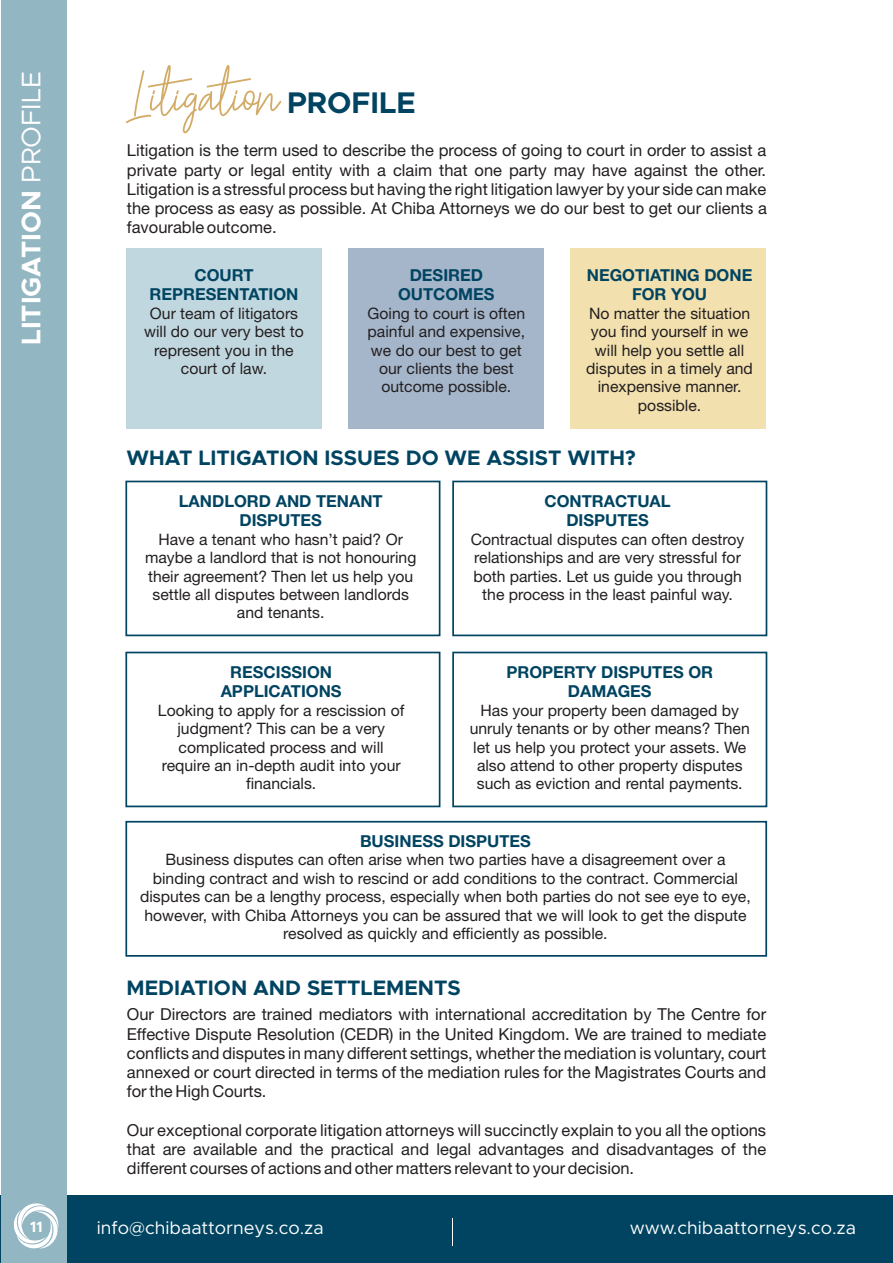
<style>
.page{position:relative;width:893px;height:1263px;background:#fff}
.page>*{position:absolute;margin:0;border:0;box-sizing:border-box;transform-origin:0 0}
.t1{font:60px "Hesterica";color:#d2ac67}
.t2{font:700 27px "Metropolis";color:#fff}
.t3{font:700 21px "Metropolis";color:#004461}
.t4{font:18px "Metropolis";color:#fff}
.t5{font:16.5px/19.2px "Helvetica Neue LT Std";color:#231f20;text-align:justify}
.t6{font:700 16.5px/19.6px "Helvetica Neue LT Std";color:#004461;text-align:center}
.t7{font:15.75px/18.3px "Helvetica Neue LT Std";color:#231f20;text-align:center}
.t8{font:700 15px "Metropolis";color:#fff}
.s1{font-weight:400}
</style>
<div class="page">
<div style="left:1px;top:1195px;width:892px;height:68px;background:#004461"></div>
<div style="left:1px;top:0;width:66px;height:1263px;background:#93b6c3"></div>
<svg style="left:14px;top:1203px;width:44px;height:45px"></svg>
<div style="left:126px;top:248px;width:196px;height:180px;background:#c1d7df"></div>
<div style="left:348px;top:248px;width:196px;height:180px;background:#a5b6ca"></div>
<div style="left:570px;top:248px;width:196px;height:180px;background:#f2e0ae"></div>
<div style="left:125px;top:481px;width:315px;height:155px;border:2px solid #004461"></div>
<div style="left:452px;top:481px;width:315px;height:155px;border:2px solid #004461"></div>
<div style="left:125px;top:652px;width:315px;height:155px;border:2px solid #004461"></div>
<div style="left:452px;top:652px;width:315px;height:155px;border:2px solid #004461"></div>
<div style="left:125px;top:821px;width:642px;height:136px;border:2px solid #004461"></div>
<svg style="left:452px;top:1218px;width:1px;height:28px"></svg>
<h2 class="t2" style="left:19px;top:345px;width:275px;rotate:-90deg">LITIGATION <span class="s1">PROFILE</span></h2>
<h1 class="t1" style="left:129px;top:55px;width:288px">Litigation <sub>PROFILE</sub></h1>
<p class="t5" style="left:127px;top:143px;width:641px">Litigation is the term used to describe the process of going to court in order to assist a private party or legal entity with a claim that one party may have against the other.<br>Litigation is a stressful process but having the right litigation lawyer by your side can make the process as easy as possible. At Chiba Attorneys we do our best to get our clients a favourable outcome.</p>
<p class="t6" style="left:150px;top:267px;width:150px">COURT<br>REPRESENTATION</p>
<p class="t7" style="left:144px;top:306px;width:161px">Our team of litigators will do our very best to represent you in the court of law.</p>
<p class="t6" style="left:587px;top:267px;width:167px">NEGOTIATING DONE<br>FOR YOU</p>
<p class="t7" style="left:586px;top:306px;width:168px">No matter the situation you find yourself in we will help you settle all disputes in a timely and inexpensive manner. possible.</p>
<h3 class="t3" style="left:126px;top:448px;width:511px">WHAT LITIGATION ISSUES DO WE ASSIST WITH?</h3>
<p class="t6" style="left:179px;top:493px;width:205px">LANDLORD AND TENANT<br>DISPUTES</p>
<p class="t7" style="left:145px;top:532px;width:273px">Have a tenant who hasn’t paid? Or maybe a landlord that is not honouring their agreement? Then let us help you settle all disputes between landlords and tenants.</p>
<p class="t6" style="left:398px;top:267px;width:98px">DESIRED<br>OUTCOMES</p>
<p class="t7" style="left:368px;top:306px;width:159px">Going to court is often painful and expensive, we do our best to get our clients the best outcome possible.</p>
<p class="t6" style="left:544px;top:493px;width:128px">CONTRACTUAL<br>DISPUTES</p>
<p class="t7" style="left:471px;top:532px;width:275px">Contractual disputes can often destroy relationships and are very stressful for both parties. Let us guide you through the process in the least painful way.</p>
<p class="t6" style="left:221px;top:664px;width:122px">RESCISSION<br>APPLICATIONS</p>
<p class="t7" style="left:158px;top:703px;width:248px">Looking to apply for a rescission of judgment? This can be a very complicated process and will require an in-depth audit into your financials.</p>
<p class="t6" style="left:506px;top:664px;width:208px">PROPERTY DISPUTES OR<br>DAMAGES</p>
<p class="t7" style="left:470px;top:703px;width:282px">Has your property been damaged by unruly tenants or by other means? Then let us help you protect your assets. We also attend to other property disputes such as eviction and rental payments.</p>
<p class="t6" style="left:360px;top:833px;width:172px">BUSINESS DISPUTES</p>
<p class="t7" style="left:140px;top:853px;width:612px">Business disputes can often arise when two parties have a disagreement over a binding contract and wish to rescind or add conditions to the contract. Commercial disputes can be a lengthy process, especially when both parties do not see eye to eye, however, with Chiba Attorneys you can be assured that we will look to get the dispute resolved as quickly and efficiently as possible.</p>
<h3 class="t3" style="left:126px;top:979px;width:336px">MEDIATION AND SETTLEMENTS</h3>
<p class="t5" style="left:127px;top:1007px;width:641px">Our Directors are trained mediators with international accreditation by The Centre for Effective Dispute Resolution (CEDR) in the United Kingdom. We are trained to mediate conflicts and disputes in many different settings, whether the mediation is voluntary, court annexed or court directed in terms of the mediation rules for the Magistrates Courts and for the High Courts.</p>
<p class="t5" style="left:127px;top:1123px;width:641px">Our exceptional corporate litigation attorneys will succinctly explain to you all the options that are available and the practical and legal advantages and disadvantages of the different courses of actions and other matters relevant to your decision.</p>
<p class="t8" style="left:30px;top:1220px;width:14px">11</p>
<p class="t4" style="left:97px;top:1220px;width:228px">info@chibaattorneys.co.za</p>
<p class="t4" style="left:630px;top:1219px;width:228px">www.chibaattorneys.co.za</p>
</div>
